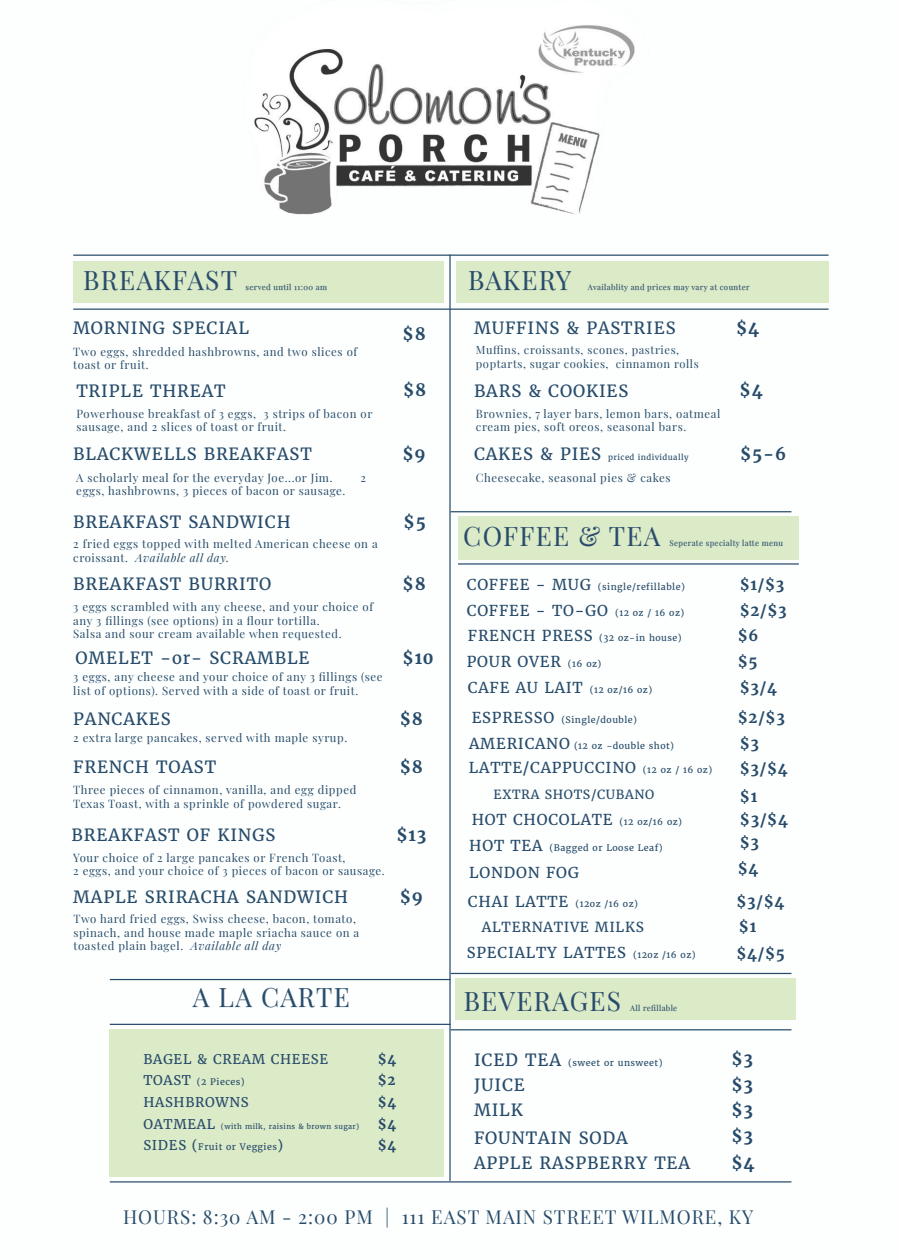
<style>
.page{position:relative;width:900px;height:1260px;background:#fff}
.page>*{position:absolute;margin:0;border:0;box-sizing:border-box;transform-origin:0 0}
.t1{font:26.25px "Playfair Display";letter-spacing:.05em;color:#284b6b}
.t2{font:19px "Playfair Display";letter-spacing:.05em;color:#284b6b}
.t3{font:16.75px/24.8px "Merriweather";letter-spacing:.05em;color:#284b6b}
.t4{font:700 16.75px/26.2px "Merriweather";color:#284b6b}
.t5{font:15px "Merriweather";letter-spacing:.05em;color:#284b6b}
.t6{font:700 15px/26.2px "Merriweather";color:#284b6b}
.t7{font:13.75px "Merriweather";letter-spacing:.05em;color:#284b6b}
.t8{font:13.25px "Merriweather";letter-spacing:.05em;color:#284b6b}
.t9{font:700 13.25px/21.8px "Merriweather";color:#284b6b;text-align:justify}
.t10{font:12.5px "Merriweather";letter-spacing:.05em;color:#284b6b}
.t11{font:11.5px/13.8px "Playfair Display";letter-spacing:.05em;color:#284b6b}
.t12{font:11.25px/13.5px "Playfair Display";letter-spacing:.05em;color:#284b6b}
.t13{font:9px "Merriweather";letter-spacing:.05em;color:#284b6b}
.t14{font:7.75px "Playfair Display";letter-spacing:.05em;color:#284b6b}
.t15{font:7.75px "Merriweather";letter-spacing:.05em;color:#284b6b}
.t16{font:7.25px "Merriweather";letter-spacing:.05em;color:#284b6b}
.s1{font-size:16.75px}
.s2{font-style:italic}
.s3{font-size:15px}
.s4{font-size:9px}
.s5{font-size:13.25px}
</style>
<div class="page">
<hr style="left:73px;top:255px;width:756px;height:1px;background:#284b6b">
<hr style="left:451px;top:511px;width:340px;height:1px;background:#284b6b">
<hr style="left:451px;top:973px;width:340px;height:1px;background:#284b6b">
<hr style="left:458px;top:563px;width:341px;height:2px;background:#284b6b">
<hr style="left:110px;top:979px;width:341px;height:1px;background:#284b6b">
<hr style="left:110px;top:1181px;width:681px;height:2px;background:#284b6b">
<hr style="left:451px;top:1029px;width:340px;height:1px;background:#284b6b">
<hr style="left:110px;top:1024px;width:341px;height:1px;background:#284b6b">
<hr style="left:449px;top:255px;width:2px;height:926px;background:#284b6b">
<hr style="left:73px;top:309px;width:756px;height:1px;background:#284b6b">
<div style="left:73px;top:261px;width:371px;height:42px;background:#dbeac7"></div>
<div style="left:458px;top:516px;width:341px;height:43px;background:#dbeac7"></div>
<div style="left:455px;top:978px;width:341px;height:42px;background:#dbeac7"></div>
<div style="left:457px;top:261px;width:372px;height:42px;background:#dbeac7"></div>
<svg style="left:84px;top:271px;width:243px;height:20px"></svg>
<svg style="left:465px;top:527px;width:318px;height:20px"></svg>
<svg style="left:469px;top:271px;width:281px;height:21px"></svg>
<svg style="left:465px;top:992px;width:212px;height:19px"></svg>
<svg style="left:193px;top:988px;width:156px;height:20px"></svg>
<div style="left:110px;top:1029px;width:334px;height:148px;background:#dbeac7"></div>
<img style="left:254px;top:25px;width:381px;height:190px">
<h1 class="t1" style="left:83px;top:260px;width:155px">BREAKFAST</h1>
<p class="t14" style="left:246px;top:281px;width:83px">served until 11:00 am</p>
<h1 class="t1" style="left:468px;top:260px;width:105px">BAKERY</h1>
<p class="t14" style="left:588px;top:281px;width:163px">Availablity and prices may vary at counter</p>
<h3 class="t3" style="left:73px;top:316px;width:177px">MORNING SPECIAL</h3>
<h3 class="t4" style="left:403px;top:321px;width:25px">$8</h3>
<h3 class="t3" style="left:474px;top:316px;width:203px">MUFFINS &amp; PASTRIES</h3>
<h3 class="t4" style="left:736px;top:315px;width:25px">$4</h3>
<p class="t11" style="left:73px;top:344px;width:286px">Two eggs, shredded hashbrowns, and two slices of toast or fruit.</p>
<p class="t11" style="left:77px;top:406px;width:297px">Powerhouse breakfast of 3 eggs, 3 strips of bacon or sausage, and 2 slices of toast or fruit.</p>
<h3 class="t3" style="left:76px;top:378px;width:151px">TRIPLE THREAT</h3>
<h3 class="t4" style="left:403px;top:377px;width:25px">$8</h3>
<p class="t12" style="left:476px;top:342px;width:224px">Muffins, croissants, scones, pastries, poptarts, sugar cookies, cinnamon rolls</p>
<h3 class="t3" style="left:474px;top:378px;width:156px">BARS &amp; COOKIES</h3>
<p class="t11" style="left:476px;top:406px;width:246px">Brownies, 7 layer bars, lemon bars, oatmeal cream pies, soft oreos, seasonal bars.</p>
<h3 class="t4" style="left:740px;top:377px;width:25px">$4</h3>
<h3 class="t3" style="left:73px;top:442px;width:240px">BLACKWELLS BREAKFAST</h3>
<h3 class="t4" style="left:402px;top:441px;width:25px">$9</h3>
<p class="t15" style="left:474px;top:452px;width:216px"><span class="s1">CAKES &amp; PIES</span> priced individually</p>
<h3 class="t4" style="left:740px;top:441px;width:48px">$5-6</h3>
<p class="t11" style="left:76px;top:469px;width:258px">A scholarly meal for the everyday Joe...or Jim.</p>
<p class="t11" style="left:360px;top:469px;width:7px">2</p>
<p class="t11" style="left:76px;top:483px;width:271px">eggs, hashbrowns, 3 pieces of bacon or sausage.</p>
<p class="t11" style="left:476px;top:469px;width:196px">Cheesecake, seasonal pies &amp; cakes</p>
<h3 class="t3" style="left:73px;top:510px;width:219px">BREAKFAST SANDWICH</h3>
<h3 class="t4" style="left:404px;top:509px;width:24px">$5</h3>
<p class="t11" style="left:73px;top:536px;width:306px">2 fried eggs topped with melted American cheese on a croissant. <span class="s2">Available all day.</span></p>
<h1 class="t1" style="left:463px;top:515px;width:199px">COFFEE &amp; TEA</h1>
<p class="t14" style="left:670px;top:537px;width:115px">Seperate specialty latte menu</p>
<h3 class="t3" style="left:73px;top:572px;width:200px">BREAKFAST BURRITO</h3>
<p class="t11" style="left:73px;top:599px;width:301px">3 eggs scrambled with any cheese, and your choice of any 3 fillings (see options) in a flour tortilla.<br>Salsa and sour cream available when requested.</p>
<h3 class="t3" style="left:76px;top:646px;width:235px">OMELET -or- SCRAMBLE</h3>
<p class="t11" style="left:73px;top:669px;width:311px">3 eggs, any cheese and your choice of any 3 fillings (see list of options). Served with a side of toast or fruit.</p>
<h3 class="t3" style="left:73px;top:707px;width:99px">PANCAKES</h3>
<h3 class="t3" style="left:73px;top:755px;width:144px">FRENCH TOAST</h3>
<p class="t11" style="left:73px;top:730px;width:276px">2 extra large pancakes, served with maple syrup.</p>
<p class="t11" style="left:73px;top:782px;width:285px">Three pieces of cinnamon, vanilla, and egg dipped<br>Texas Toast, with a sprinkle of powdered sugar.</p>
<h3 class="t3" style="left:72px;top:823px;width:205px">BREAKFAST OF KINGS</h3>
<p class="t11" style="left:73px;top:850px;width:313px">Your choice of 2 large pancakes or French Toast,<br>2 eggs, and your choice of 3 pieces of bacon or sausage.</p>
<h3 class="t4" style="left:403px;top:571px;width:25px">$8</h3>
<h3 class="t4" style="left:403px;top:645px;width:33px">$10</h3>
<h3 class="t4" style="left:400px;top:706px;width:25px">$8</h3>
<h3 class="t4" style="left:400px;top:754px;width:25px">$8</h3>
<h3 class="t4" style="left:397px;top:822px;width:31px">$13</h3>
<p class="t13" style="left:467px;top:581px;width:220px"><span class="s3">COFFEE - MUG</span> (single/refillable)</p>
<h3 class="t5" style="left:467px;top:601px;width:219px">COFFEE - TO-GO <span class="s4">(12 oz / 16 oz)</span></h3>
<p class="t13" style="left:468px;top:632px;width:215px"><span class="s3">FRENCH PRESS</span> (32 oz-in house)</p>
<h3 class="t5" style="left:467px;top:652px;width:136px">POUR OVER <span class="s4">(16 oz)</span></h3>
<h3 class="t6" style="left:740px;top:572px;width:49px">$1/$3 $2/$3</h3>
<h3 class="t6" style="left:738px;top:622px;width:22px">$6 $5</h3>
<p class="t13" style="left:468px;top:684px;width:186px"><span class="s3">CAFE AU LAIT</span> (12 oz/16 oz)</p>
<p class="t13" style="left:472px;top:714px;width:167px"><span class="s3">ESPRESSO</span> (Single/double)</p>
<p class="t13" style="left:469px;top:740px;width:206px"><span class="s3">AMERICANO</span> (12 oz -double shot)</p>
<h3 class="t6" style="left:740px;top:675px;width:39px">$3/4</h3>
<h3 class="t6" style="left:740px;top:730px;width:21px">$3</h3>
<h3 class="t6" style="left:738px;top:705px;width:49px">$2/$3</h3>
<h3 class="t5" style="left:469px;top:758px;width:245px">LATTE/CAPPUCCINO <span class="s4">(12 oz / 16 oz)</span></h3>
<p class="t10" style="left:494px;top:787px;width:162px">EXTRA SHOTS/CUBANO</p>
<h3 class="t5" style="left:472px;top:810px;width:212px">HOT CHOCOLATE <span class="s4">(12 oz/16 oz)</span></h3>
<h3 class="t6" style="left:740px;top:755px;width:49px">$3/$4</h3>
<h3 class="t6" style="left:740px;top:806px;width:49px">$3/$4</h3>
<h3 class="t6" style="left:740px;top:784px;width:19px">$1</h3>
<p class="t13" style="left:469px;top:843px;width:195px"><span class="s3">HOT TEA</span> (Bagged or Loose Leaf)</p>
<h3 class="t5" style="left:469px;top:863px;width:111px">LONDON FOG</h3>
<h3 class="t6" style="left:738px;top:829px;width:23px">$3 $4</h3>
<h3 class="t3" style="left:73px;top:885px;width:276px">MAPLE SRIRACHA SANDWICH</h3>
<h3 class="t4" style="left:400px;top:884px;width:25px">$9</h3>
<p class="t13" style="left:468px;top:898px;width:172px"><span class="s3">CHAI LATTE</span> (12oz /16 oz)</p>
<h3 class="t6" style="left:736px;top:889px;width:49px">$3/$4</h3>
<p class="t11" style="left:73px;top:911px;width:287px">Two hard fried eggs, Swiss cheese, bacon, tomato, spinach, and house made maple sriacha sauce on a toasted plain bagel. <span class="s2">Available all day</span></p>
<p class="t7" style="left:482px;top:918px;width:163px">ALTERNATIVE MILKS</p>
<h3 class="t6" style="left:739px;top:914px;width:19px">$1</h3>
<h3 class="t5" style="left:467px;top:944px;width:230px">SPECIALTY LATTES <span class="s4">(12oz /16 oz)</span></h3>
<h3 class="t6" style="left:736px;top:940px;width:50px">$4/$5</h3>
<h1 class="t1" style="left:193px;top:977px;width:158px">A LA CARTE</h1>
<h1 class="t1" style="left:464px;top:980px;width:159px">BEVERAGES</h1>
<p class="t14" style="left:630px;top:1002px;width:48px">All refillable</p>
<p class="t8" style="left:143px;top:1050px;width:186px">BAGEL &amp; CREAM CHEESE</p>
<p class="t13" style="left:143px;top:1076px;width:103px"><span class="s5">TOAST</span> (2 Pieces)</p>
<p class="t8" style="left:143px;top:1094px;width:107px">HASHBROWNS</p>
<p class="t16" style="left:143px;top:1122px;width:218px"><span class="s5">OATMEAL</span> (with milk, raisins &amp; brown sugar)</p>
<p class="t13" style="left:143px;top:1142px;width:141px"><span class="s5">SIDES (</span>Fruit or Veggies<span class="s5">)</span></p>
<p class="t9" style="left:378px;top:1048px;width:20px">$4 $2 $4 $4 $4</p>
<p class="t13" style="left:474px;top:1058px;width:190px"><span class="s1">ICED TEA</span> (sweet or unsweet)</p>
<h3 class="t3" style="left:474px;top:1073px;width:52px">JUICE<br>MILK</h3>
<h3 class="t3" style="left:474px;top:1125px;width:218px">FOUNTAIN SODA<br>APPLE RASPBERRY TEA</h3>
<h3 class="t4" style="left:731px;top:1045px;width:23px">$3 $3</h3>
<h3 class="t4" style="left:731px;top:1097px;width:25px;text-align:justify">$3 $3 $4</h3>
<h2 class="t2" style="left:123px;top:1202px;width:632px">HOURS: 8:30 AM - 2:00 PM | 111 EAST MAIN STREET WILMORE, KY</h2>
</div>
